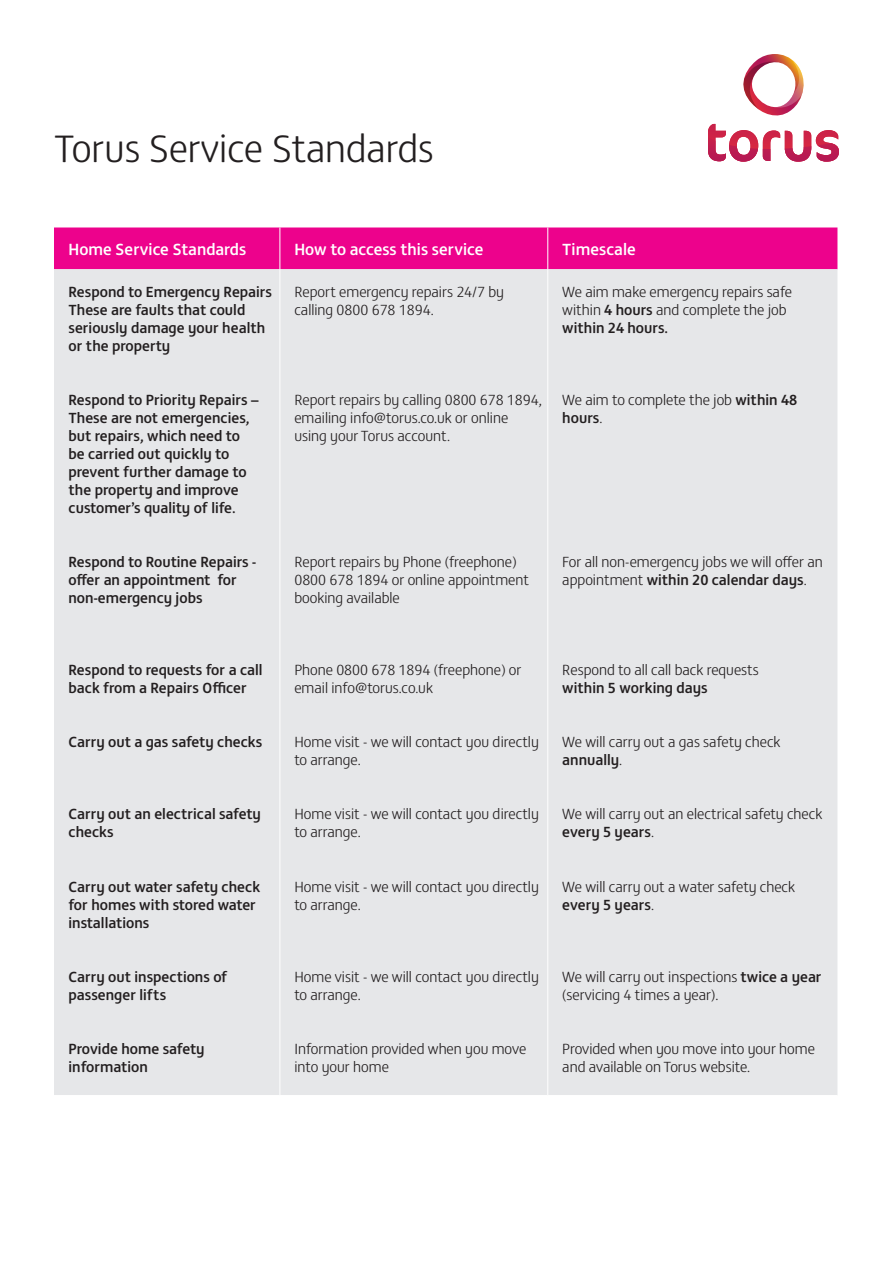
<style>
.page{position:relative;width:893px;height:1263px;background:#fff}
.page>*{position:absolute;margin:0;border:0;box-sizing:border-box;transform-origin:0 0}
.t1{font:300 39px "FS Matthew";color:#231f20}
.t2{font:500 16.5px "FS Matthew";color:#fff}
.t3{font:300 15px/18px "FS Matthew";color:#231f20}
.t4{font:500 15px/18px "FS Matthew";color:#231f20}
.s1{font-weight:500}
</style>
<div class="page">
<svg style="left:708px;top:54px;width:131px;height:108px"></svg>
<div style="left:54px;top:227px;width:783px;height:42px;background:#ed028c"></div>
<div style="left:54px;top:269px;width:783px;height:826px;background:#e6e7e9"></div>
<hr style="left:280px;top:227px;width:1px;height:42px;background:#fff">
<hr style="left:547px;top:227px;width:1px;height:42px;background:#fff">
<hr style="left:280px;top:269px;width:1px;height:826px;background:#fff">
<hr style="left:547px;top:269px;width:1px;height:826px;background:#fff">
<h1 class="t1" style="left:54px;top:120px;width:381px">Torus Service Standards</h1>
<p class="t2" style="left:69px;top:236px;width:179px">Home Service Standards</p>
<p class="t2" style="left:294px;top:236px;width:191px">How to access this service</p>
<p class="t2" style="left:562px;top:236px;width:75px">Timescale</p>
<p class="t4" style="left:69px;top:282px;width:205px">Respond to Emergency Repairs<br>These are faults that could seriously damage your health or the property</p>
<p class="t4" style="left:69px;top:390px;width:191px">Respond to Priority Repairs –<br>These are not emergencies, but repairs, which need to be carried out quickly to prevent further damage to the property and improve customer’s quality of life.</p>
<p class="t4" style="left:69px;top:552px;width:189px">Respond to Routine Repairs - offer an appointment for non-emergency jobs</p>
<p class="t3" style="left:562px;top:282px;width:231px">We aim make emergency repairs safe within <span class="s1">4 hours</span> and complete the job <span class="s1">within 24 hours.</span></p>
<p class="t3" style="left:294px;top:282px;width:211px">Report emergency repairs 24/7 by calling 0800 678 1894.</p>
<p class="t3" style="left:562px;top:390px;width:236px">We aim to complete the job <span class="s1">within 48 hours</span>.</p>
<p class="t3" style="left:294px;top:390px;width:249px">Report repairs by calling 0800 678 1894, emailing info@torus.co.uk or online using your Torus account.</p>
<p class="t3" style="left:562px;top:552px;width:262px">For all non-emergency jobs we will offer an appointment <span class="s1">within 20 calendar days</span>.</p>
<p class="t3" style="left:294px;top:552px;width:236px">Report repairs by Phone (freephone)<br>0800 678 1894 or online appointment booking available</p>
<p class="t4" style="left:69px;top:660px;width:196px">Respond to requests for a call back from a Repairs Officer</p>
<p class="t4" style="left:69px;top:732px;width:196px">Carry out a gas safety checks</p>
<p class="t4" style="left:69px;top:804px;width:194px">Carry out an electrical safety checks</p>
<p class="t4" style="left:69px;top:876px;width:193px">Carry out water safety check for homes with stored water installations</p>
<p class="t4" style="left:69px;top:966px;width:161px">Carry out inspections of passenger lifts</p>
<p class="t4" style="left:69px;top:1038px;width:138px">Provide home safety information</p>
<p class="t3" style="left:294px;top:660px;width:229px">Phone 0800 678 1894 (freephone) or email info@torus.co.uk</p>
<p class="t3" style="left:294px;top:732px;width:246px">Home visit - we will contact you directly to arrange.</p>
<p class="t3" style="left:294px;top:804px;width:246px">Home visit - we will contact you directly to arrange.</p>
<p class="t3" style="left:294px;top:876px;width:246px">Home visit - we will contact you directly to arrange.</p>
<p class="t3" style="left:294px;top:966px;width:246px">Home visit - we will contact you directly to arrange.</p>
<p class="t3" style="left:294px;top:1038px;width:233px">Information provided when you move into your home</p>
<p class="t3" style="left:562px;top:660px;width:198px">Respond to all call back requests</p>
<p class="t4" style="left:562px;top:678px;width:147px">within 5 working days</p>
<p class="t3" style="left:562px;top:732px;width:220px">We will carry out a gas safety check <span class="s1">annually</span>.</p>
<p class="t3" style="left:562px;top:804px;width:262px">We will carry out an electrical safety check <span class="s1">every 5 years</span>.</p>
<p class="t3" style="left:562px;top:876px;width:234px">We will carry out a water safety check <span class="s1">every 5 years</span>.</p>
<p class="t3" style="left:562px;top:966px;width:261px">We will carry out inspections <span class="s1">twice a year </span>(servicing 4 times a year).</p>
<p class="t3" style="left:562px;top:1038px;width:254px">Provided when you move into your home and available on Torus website.</p>
</div>
